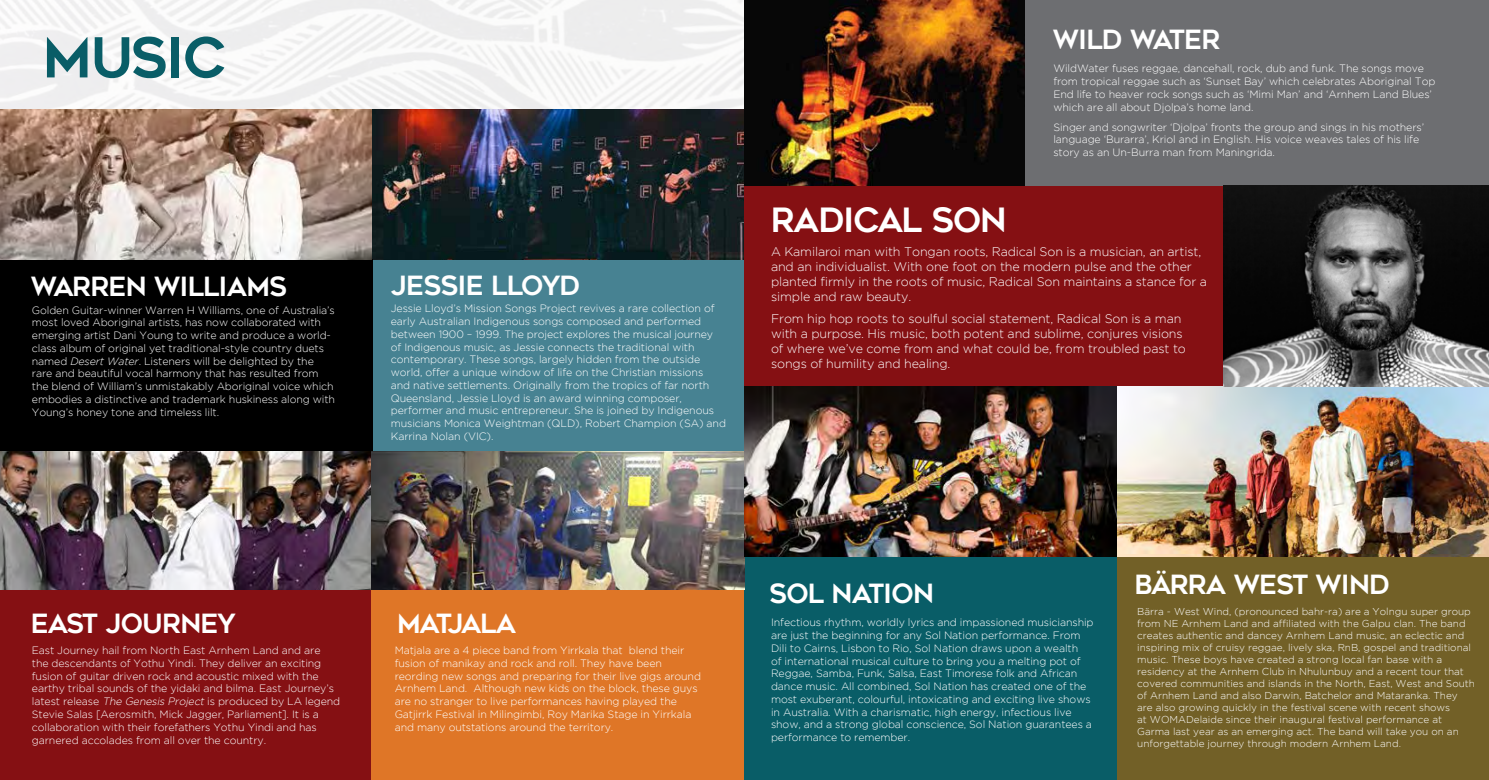
<style>
.page{position:relative;width:1489px;height:780px;background:#fff}
.page>*{position:absolute;margin:0;border:0;box-sizing:border-box;transform-origin:0 0}
.t1{font:55px "Geometos";letter-spacing:-.03em;color:#095d67}
.t2{font:33.38px "Geometos";letter-spacing:-.035em;color:#fff}
.t3{font:26.38px "Geometos";letter-spacing:-.03em;color:#fff}
.t4{font:26.38px "Geometos";letter-spacing:-.07em;color:#fff}
.t5{font:300 12.5px/15px "Gotham";letter-spacing:-.01em;color:#fff}
.t6{font:300 10.62px/12.8px "Gotham";letter-spacing:-.01em;color:#fff}
.t7{font:300 10px/12px "Gotham";color:#fff}
.s1{font-style:italic}
</style>
<div class="page">
<div style="left:1116px;top:556px;width:372px;height:224px;background:#726027"></div>
<div style="left:371px;top:259px;width:373px;height:238px;background:#478292"></div>
<img style="left:0;top:0;width:744px;height:259px">
<img style="left:744px;top:0;width:281px;height:186px">
<div style="left:1025px;top:0;width:463px;height:186px;background:#6d6e71"></div>
<div style="left:744px;top:186px;width:479px;height:200px;background:#851013"></div>
<img style="left:1116px;top:386px;width:372px;height:170px">
<div style="left:0;top:579px;width:372px;height:201px;background:#851013"></div>
<div style="left:0;top:259px;width:372px;height:193px;background:#000"></div>
<div style="left:371px;top:589px;width:373px;height:191px;background:#df7627"></div>
<div style="left:744px;top:536px;width:372px;height:244px;background:#095d67"></div>
<img style="left:0;top:451px;width:371px;height:138px">
<svg style="left:0;top:109px;width:371px;height:150px;background:#b09a8d"></svg>
<img style="left:371px;top:451px;width:373px;height:138px">
<img style="left:744px;top:386px;width:372px;height:170px">
<img style="left:1223px;top:186px;width:265px;height:200px">
<h1 class="t1" style="left:43px;top:27px;width:185px">MUSIC</h1>
<h3 class="t3" style="left:31px;top:271px;width:258px">WARREN WILLIAMS</h3>
<p class="t6" style="left:32px;top:303px;width:305px">Golden Guitar-winner Warren H Williams, one of Australia’s most loved Aboriginal artists, has now collaborated with emerging artist Dani Young to write and produce a world&shy;class album of original yet traditional-style country duets named <span class="s1">Desert Water</span>. Listeners will be delighted by the rare and beautiful vocal harmony that has resulted from the blend of William’s unmistakably Aboriginal voice which embodies a distinctive and trademark huskiness along with Young’s honey tone and timeless lilt.</p>
<h3 class="t3" style="left:391px;top:271px;width:191px">JESSIE LLOYD</h3>
<p class="t6" style="left:391px;top:302px;width:336px">Jessie Lloyd’s Mission Songs Project revives a rare collection of early Australian Indigenous songs composed and performed between 1900 – 1999. The project explores the musical journey of Indigenous music, as Jessie connects the traditional with contemporary. These songs, largely hidden from the outside world, offer a unique window of life on the Christian missions<br>and native settlements. Originally from the tropics of far north Queensland, Jessie Lloyd is an award winning composer, performer and music entrepreneur. She is joined by Indigenous musicians Monica Weightman (QLD), Robert Champion (SA) and Karrina Nolan (VIC).</p>
<h3 class="t3" style="left:1052px;top:25px;width:169px">WILD WATER</h3>
<p class="t6" style="left:1053px;top:62px;width:383px">WildWater fuses reggae, dancehall, rock, dub and funk. The songs move from tropical reggae such as ‘Sunset Bay’ which celebrates Aboriginal Top End life to heaver rock songs such as ‘Mimi Man’ and ‘Arnhem Land Blues’ which are all about Djolpa’s home land.</p>
<p class="t6" style="left:1053px;top:120px;width:372px">Singer and songwriter ‘Djolpa’ fronts the group and sings in his mothers’ language ‘Burarra’, Kriol and in English. His voice weaves tales of his life story as an Un-Burra man from Maningrida.</p>
<h2 class="t2" style="left:771px;top:202px;width:237px">RADICAL SON</h2>
<p class="t5" style="left:771px;top:244px;width:437px">A Kamilaroi man with Tongan roots, Radical Son is a musician, an artist, and an individualist. With one foot on the modern pulse and the other planted firmly in the roots of music, Radical Son maintains a stance for a simple and raw beauty.</p>
<p class="t5" style="left:771px;top:311px;width:416px">From hip hop roots to soulful social statement, Radical Son is a man with a purpose. His music, both potent and sublime, conjures visions of where we’ve come from and what could be, from troubled past to songs of humility and healing.</p>
<h3 class="t3" style="left:31px;top:608px;width:206px">EAST JOURNEY</h3>
<h3 class="t4" style="left:397px;top:608px;width:120px">MATJALA</h3>
<p class="t6" style="left:32px;top:644px;width:310px">East Journey hail from North East Arnhem Land and are<br>the descendants of Yothu Yindi. They deliver an exciting fusion of guitar driven rock and acoustic mixed with the earthy tribal sounds of the yidaki and bilma. East Journey’s latest release <span class="s1">The Genesis Project</span> is produced by LA legend Stevie Salas [Aerosmith, Mick Jagger, Parliament]. It is a collaboration with their forefathers Yothu Yindi and has garnered accolades from all over the country.</p>
<p class="t6" style="left:394px;top:644px;width:308px">Matjala are a 4 piece band from Yirrkala that blend their fusion of manikay and rock and roll. They have been reording new songs and preparing for their live gigs around Arnhem Land. Although new kids on the block, these guys are no stranger to live performances having played the Gatjirrk Festival in Milingimbi, Roy Marika Stage in Yirrkala and many outstations around the territory.</p>
<h3 class="t3" style="left:769px;top:579px;width:166px">SOL NATION</h3>
<h3 class="t3" style="left:1134px;top:569px;width:257px">BÄRRA WEST WIND</h3>
<p class="t6" style="left:771px;top:616px;width:324px">Infectious rhythm, worldly lyrics and impassioned musicianship are just the beginning for any Sol Nation performance. From Dili to Cairns, Lisbon to Rio, Sol Nation draws upon a wealth<br>of international musical culture to bring you a melting pot of Reggae, Samba, Funk, Salsa, East Timorese folk and African dance music. All combined, Sol Nation has created one of the most exuberant, colourful, intoxicating and exciting live shows in Australia. With a charismatic, high energy, infectious live show, and a strong global conscience, Sol Nation guarantees a performance to remember.</p>
<p class="t7" style="left:1137px;top:605px;width:339px">Bärra - West Wind, (pronounced bahr-ra) are a Yolngu super group from NE Arnhem Land and affiliated with the Galpu clan. The band creates authentic and dancey Arnhem Land music, an eclectic and inspiring mix of cruisy reggae, lively ska, RnB, gospel and traditional music. These boys have created a strong local fan base with a residency at the Arnhem Club in Nhulunbuy and a recent tour that covered communities and islands in the North, East, West and South of Arnhem Land and also Darwin, Batchelor and Mataranka. They are also growing quickly in the festival scene with recent shows<br>at WOMADelaide since their inaugural festival performance at Garma last year as an emerging act. The band will take you on an unforgettable journey through modern Arnhem Land.</p>
</div>
